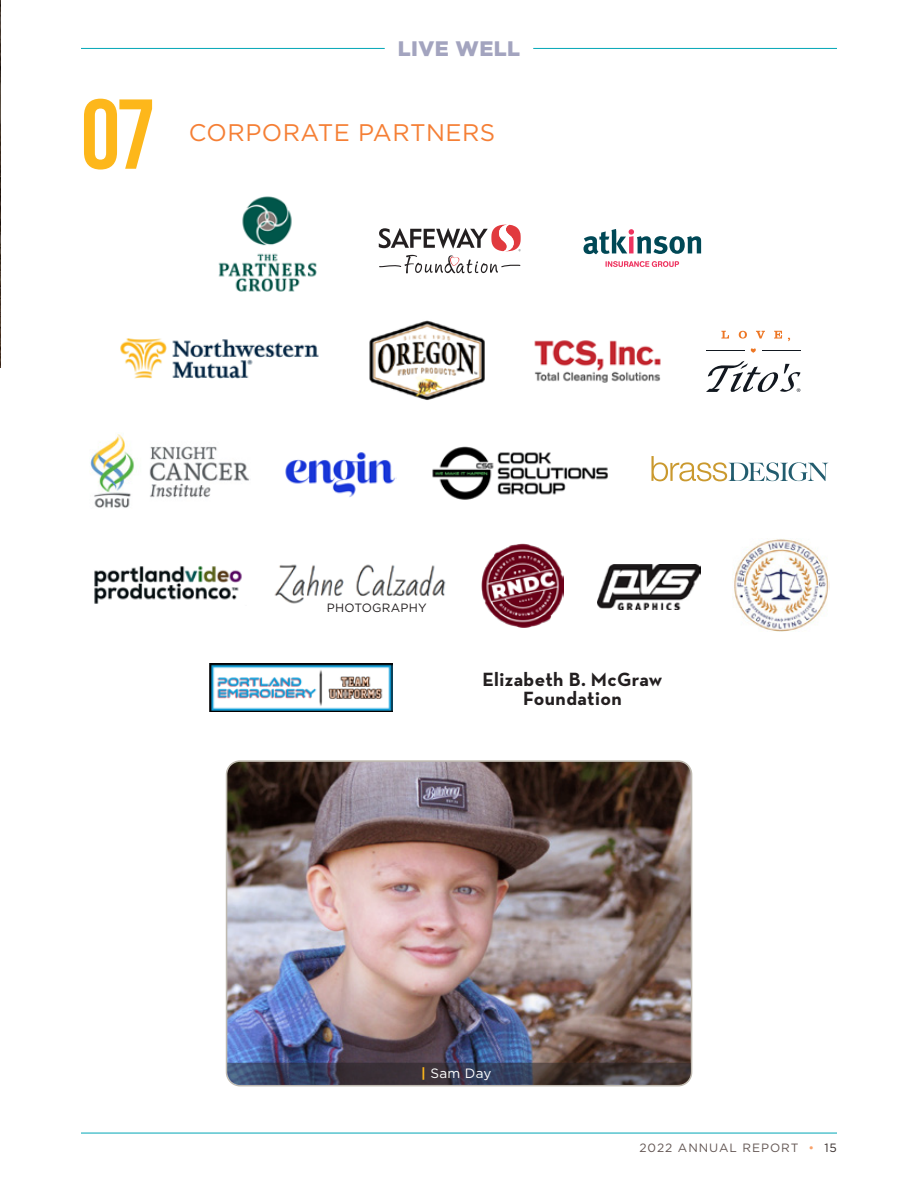
<style>
.page{position:relative;width:918px;height:1188px;background:#fff}
.page>*{position:absolute;margin:0;border:0;box-sizing:border-box;transform-origin:0 0}
.t1{font:99px "Bebas Neue";color:#fdb71b}
.t2{font:24px "Gotham";letter-spacing:.02em;color:#f57f35}
.t3{font:900 21px "Gotham";letter-spacing:.02em;color:#a3a4bf}
.t4{font:700 19.5px/19.5px "Neutra Text";letter-spacing:.02em;color:#231f20;text-align:center}
.t5{font:13.5px "Gotham";letter-spacing:.02em;color:#fff}
.t6{font:12px "Gotham";letter-spacing:.08em;color:#635653}
.t7{font:12px "Gotham";letter-spacing:.02em;color:#231f20}
.s1{font-weight:700;color:#fdb71b}
.s2{color:#f9a26b}
.s3{color:#372d2b}
</style>
<div class="page">
<hr style="left:81px;top:48px;width:304px;height:1px;background:#00a6b6">
<hr style="left:533px;top:48px;width:304px;height:1px;background:#00a6b6">
<hr style="left:81px;top:1133px;width:756px;height:1px;background:#00a6b6">
<img style="left:274px;top:564px;width:172px;height:40px">
<svg style="left:379px;top:225px;width:142px;height:48px"></svg>
<svg style="left:651px;top:456px;width:177px;height:25px"></svg>
<svg style="left:606px;top:261px;width:73px;height:6px"></svg>
<svg style="left:583px;top:229px;width:118px;height:25px"></svg>
<img style="left:285px;top:452px;width:111px;height:45px">
<img style="left:218px;top:196px;width:99px;height:96px">
<hr style="left:0;top:0;width:1px;height:369px;background:#231f20;opacity:.75">
<img style="left:369px;top:320px;width:116px;height:80px">
<img style="left:94px;top:566px;width:148px;height:38px">
<img style="left:120px;top:338px;width:199px;height:41px">
<img style="left:534px;top:340px;width:127px;height:43px">
<img style="left:90px;top:434px;width:160px;height:74px">
<img style="left:432px;top:446px;width:176px;height:54px">
<img style="left:229px;top:763px;width:463px;height:323px">
<div style="left:226px;top:760px;width:466px;height:326px;border:2px solid #bfbab0;border-radius:14px"></div>
<svg style="left:227px;top:1063px;width:464px;height:22px;background:#3c3b49"></svg>
<img style="left:482px;top:543px;width:82px;height:84px">
<svg style="left:721px;top:331px;width:8px;height:8px"></svg>
<svg style="left:739px;top:331px;width:8px;height:8px"></svg>
<svg style="left:756px;top:331px;width:9px;height:8px"></svg>
<svg style="left:774px;top:331px;width:8px;height:8px"></svg>
<svg style="left:750px;top:348px;width:6px;height:5px"></svg>
<hr style="left:763px;top:350px;width:38px;height:1px;background:#121820">
<hr style="left:706px;top:350px;width:38px;height:1px;background:#121820">
<svg style="left:706px;top:361px;width:95px;height:31px"></svg>
<img style="left:597px;top:565px;width:103px;height:44px">
<img style="left:733px;top:539px;width:96px;height:92px">
<img style="left:210px;top:663px;width:182px;height:49px">
<h1 class="t1" style="left:81px;top:80px;width:76px">07</h1>
<p class="t3" style="left:398px;top:34px;width:124px">LIVE WELL</p>
<p class="t2" style="left:189px;top:117px;width:308px">CORPORATE PARTNERS</p>
<p class="t7" style="left:327px;top:600px;width:101px">PHOTOGRAPHY</p>
<p class="t4" style="left:482px;top:669px;width:181px">Elizabeth B. McGraw<br>Foundation</p>
<p class="t5" style="left:421px;top:1065px;width:72px"><span class="s1">|</span> Sam Day</p>
<p class="t6" style="left:640px;top:1140px;width:199px">2022 ANNUAL REPORT <span class="s2">•</span> <span class="s3">15</span></p>
</div>
